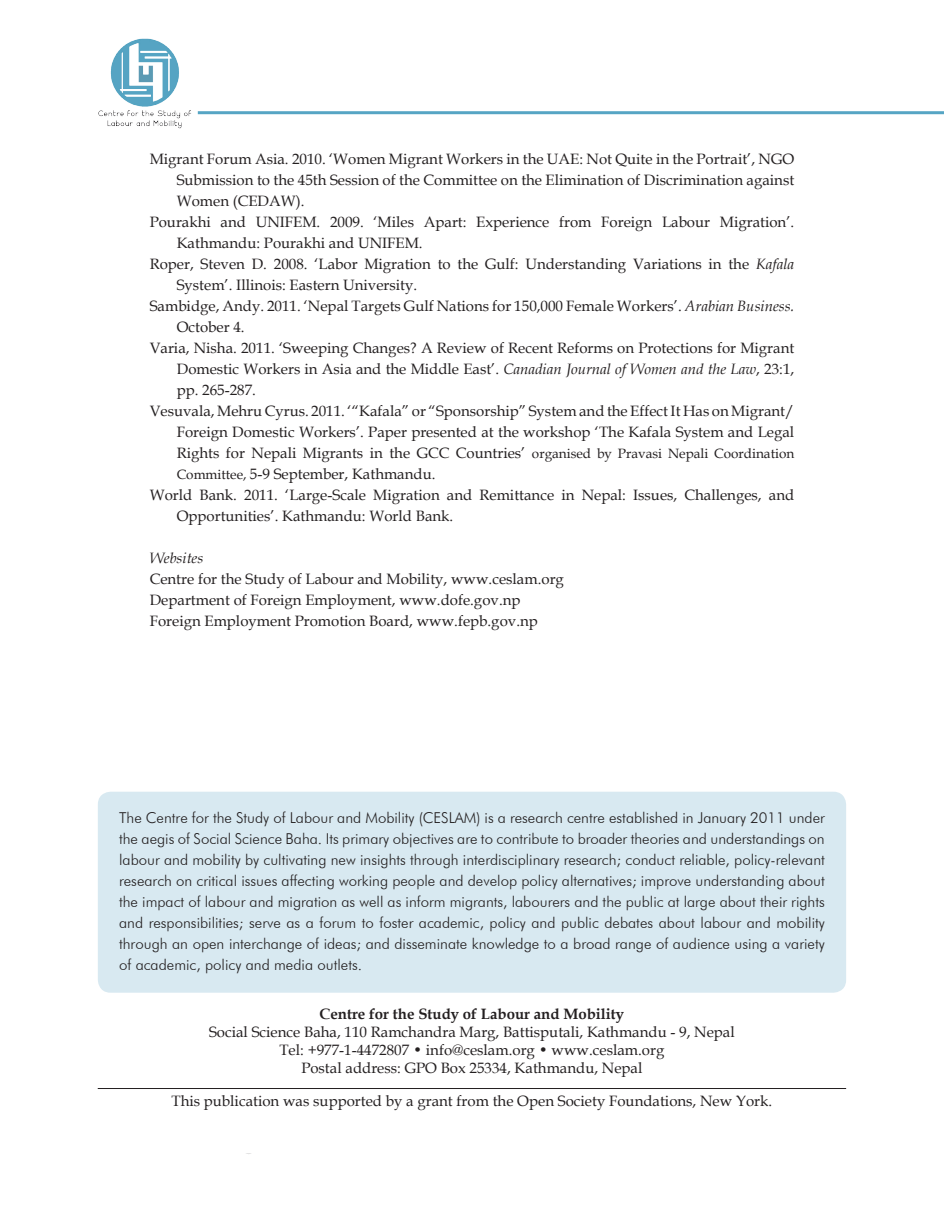
<style>
.page{position:relative;width:944px;height:1214px;background:#fff}
.page>*{position:absolute;margin:0;border:0;box-sizing:border-box;transform-origin:0 0}
.body_text{font:15px/21px "Book Antiqua";color:#231f20}
.sub_1{font:300 15px/21px "Futura BT";color:#231f20;text-align:justify}
.Fig_head{font:15px "Book Antiqua";color:#231f20}
.Fig_head-2{font:700 15px "Book Antiqua";color:#231f20}
.body_text-2{font:italic 15px "Book Antiqua";color:#231f20}
.s1{font-style:italic}
.s2{font-size:13.5px}
</style>
<div class="page">
<img style="left:98px;top:38px;width:93px;height:90px">
<hr style="left:198px;top:111px;width:746px;height:3px;background:#56a5c4">
<div style="left:98px;top:791px;width:748px;height:201px;background:#d8e9f1;border-radius:13px"></div>
<hr style="left:98px;top:1088px;width:748px;height:1px;background:#231f20">
<p class="body_text" style="left:177px;top:148px;width:619px;text-align:justify;text-indent:-27px">Migrant Forum Asia. 2010. ‘Women Migrant Workers in the UAE: Not Quite in the Portrait’, NGO Submission to the 45th Session of the Committee on the Elimination of Discrimination against Women (CEDAW).</p>
<p class="body_text" style="left:177px;top:211px;width:619px;text-indent:-27px">Pourakhi and UNIFEM. 2009. ‘Miles Apart: Experience from Foreign Labour Migration’.<br>Kathmandu: Pourakhi and UNIFEM.</p>
<p class="body_text" style="left:177px;top:253px;width:619px;text-indent:-27px">Roper, Steven D. 2008. ‘Labor Migration to the Gulf: Understanding Variations in the <span class="s1">Kafala<br></span>System’. Illinois: Eastern University.</p>
<p class="body_text" style="left:177px;top:295px;width:619px;text-indent:-27px">Sambidge, Andy. 2011. ‘Nepal Targets Gulf Nations for 150,000 Female Workers’. <span class="s1">Arabian Business.<br></span>October 4.</p>
<p class="body_text" style="left:177px;top:337px;width:619px;text-align:justify;text-indent:-27px">Varia, Nisha. 2011. ‘Sweeping Changes? A Review of Recent Reforms on Protections for Migrant Domestic Workers in Asia and the Middle East’. <span class="s1">Canadian Journal of Women and the Law</span>, 23:1, pp. 265-287.</p>
<p class="body_text" style="left:177px;top:400px;width:619px;text-align:justify;text-indent:-27px">Vesuvala, Mehru Cyrus. 2011. ‘“Kafala” or “Sponsorship” System and the Effect It Has on Migrant/ Foreign Domestic Workers’. Paper presented at the workshop ‘The Kafala System and Legal Rights for Nepali Migrants in the GCC Countries’ <span class="s2">organised by Pravasi Nepali Coordination Committee,</span> 5-9 September, Kathmandu.</p>
<p class="body_text" style="left:177px;top:484px;width:619px;text-indent:-27px">World Bank. 2011. ‘Large-Scale Migration and Remittance in Nepal: Issues, Challenges, and<br>Opportunities’. Kathmandu: World Bank.</p>
<p class="body_text-2" style="left:150px;top:547px;width:55px">Websites</p>
<p class="body_text" style="left:150px;top:568px;width:416px">Centre for the Study of Labour and Mobility, www.ceslam.org</p>
<p class="body_text" style="left:150px;top:589px;width:372px">Department of Foreign Employment, www.dofe.gov.np</p>
<p class="body_text" style="left:150px;top:610px;width:389px">Foreign Employment Promotion Board, www.fepb.gov.np</p>
<p class="sub_1" style="left:119px;top:807px;width:707px">The Centre for the Study of Labour and Mobility (CESLAM) is a research centre established in January 2011 under the aegis of Social Science Baha. Its primary objectives are to contribute to broader theories and understandings on labour and mobility by cultivating new insights through interdisciplinary research; conduct reliable, policy-relevant research on critical issues affecting working people and develop policy alternatives; improve understanding about the impact of labour and migration as well as inform migrants, labourers and the public at large about their rights and responsibilities; serve as a forum to foster academic, policy and public debates about labour and mobility through an open interchange of ideas; and disseminate knowledge to a broad range of audience using a variety of academic, policy and media outlets.</p>
<p class="Fig_head-2" style="left:319px;top:1003px;width:306px">Centre for the Study of Labour and Mobility</p>
<p class="Fig_head" style="left:209px;top:1021px;width:527px">Social Science Baha, 110 Ramchandra Marg, Battisputali, Kathmandu - 9, Nepal</p>
<p class="Fig_head" style="left:279px;top:1039px;width:386px">Tel: +977-1-4472807 • info@ceslam.org • www.ceslam.org</p>
<p class="Fig_head" style="left:301px;top:1057px;width:342px">Postal address: GPO Box 25334, Kathmandu, Nepal</p>
<p class="Fig_head" style="left:171px;top:1090px;width:602px">This publication was supported by a grant from the Open Society Foundations, New York.</p>
</div>
